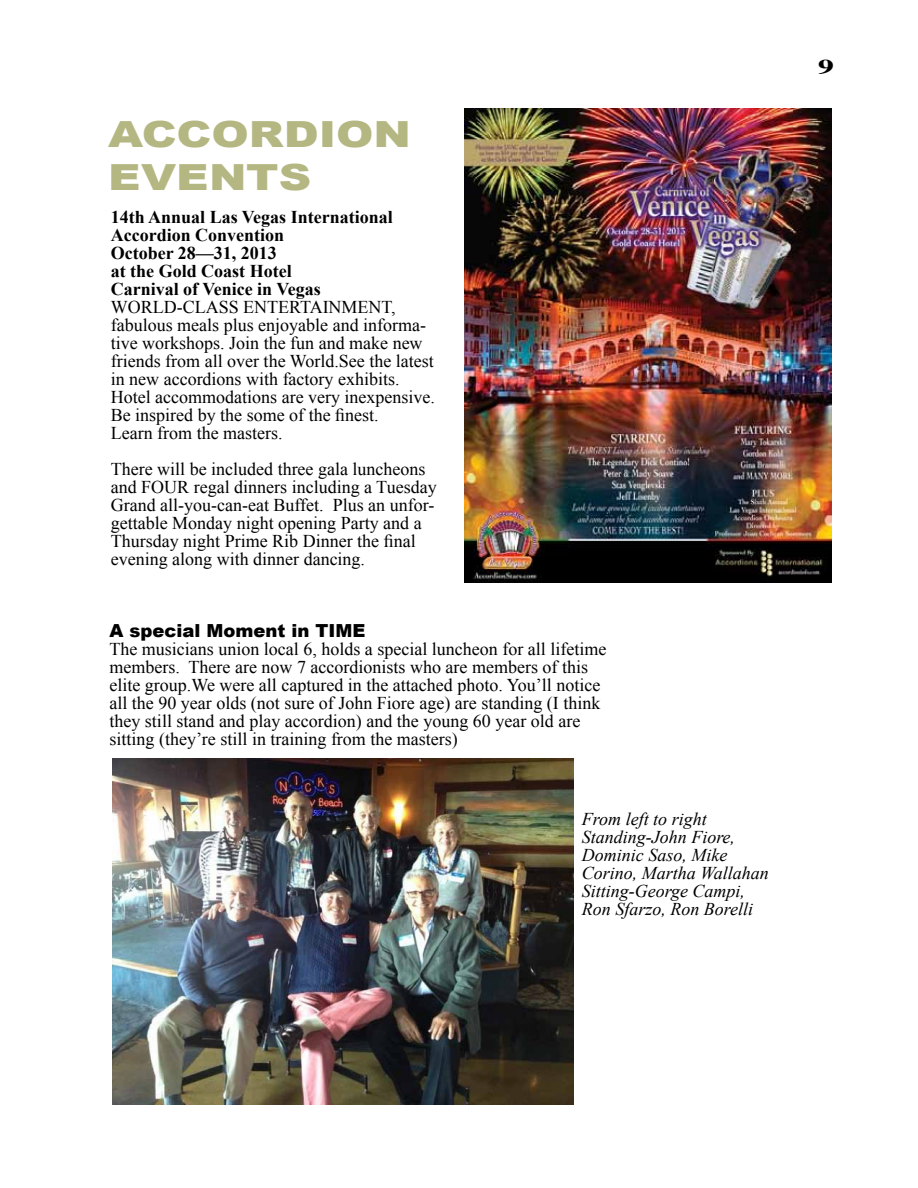
<style>
.page{position:relative;width:918px;height:1188px;background:#fff}
.page>*{position:absolute;margin:0;border:0;box-sizing:border-box;transform-origin:0 0}
.t1{font:900 36px/43.2px "Arial";color:#b4b782;scale:1.25 1}
.t2{font:700 21px "Times";color:#000;scale:1.5 1}
.t3{font:18px/18px "Times New Roman";color:#000}
.t4{font:italic 18px/18px "Times New Roman";color:#000}
.t5{font:700 18px/18px "Times New Roman";color:#000}
.t6{font:900 18px "Arial";color:#000}
</style>
<div class="page">
<img style="left:464px;top:108px;width:367px;height:475px">
<img style="left:112px;top:759px;width:461px;height:345px">
<h1 class="t1" style="left:108px;top:113px;width:244px">ACCORDION<br>EVENTS</h1>
<p class="t5" style="left:111px;top:207px;width:284px">14th Annual Las Vegas International<br>Accordion Convention<br>October 28—31, 2013<br>at the Gold Coast Hotel<br>Carnival of Venice in Vegas</p>
<p class="t3" style="left:111px;top:297px;width:326px">WORLD-CLASS ENTERTAINMENT, fabulous meals plus enjoyable and informa&shy;tive workshops. Join the fun and make new friends from all over the World.See the latest in new accordions with factory exhibits.<br>Hotel accommodations are very inexpensive.<br>Be inspired by the some of the finest.<br>Learn from the masters.</p>
<p class="t3" style="left:111px;top:459px;width:327px">There will be included three gala luncheons and FOUR regal dinners including a Tuesday Grand all-you-can-eat Buffet. Plus an unfor&shy;gettable Monday night opening Party and a Thursday night Prime Rib Dinner the final evening along with dinner dancing.</p>
<p class="t6" style="left:109px;top:620px;width:257px">A special Moment in TIME</p>
<p class="t3" style="left:109px;top:639px;width:498px">The musicians union local 6, holds a special luncheon for all lifetime members. There are now 7 accordionists who are members of this elite group.We were all captured in the attached photo. You’ll notice all the 90 year olds (not sure of John Fiore age) are standing (I think they still stand and play accordion) and the young 60 year old are sitting (they’re still in training from the masters)</p>
<p class="t4" style="left:582px;top:810px;width:188px">From left to right<br>Standing-John Fiore,<br>Dominic Saso, Mike<br>Corino, Martha Wallahan<br>Sitting-George Campi,<br>Ron Sfarzo, Ron Borelli</p>
<p class="t2" style="left:818px;top:47px;width:12px">9</p>
</div>
